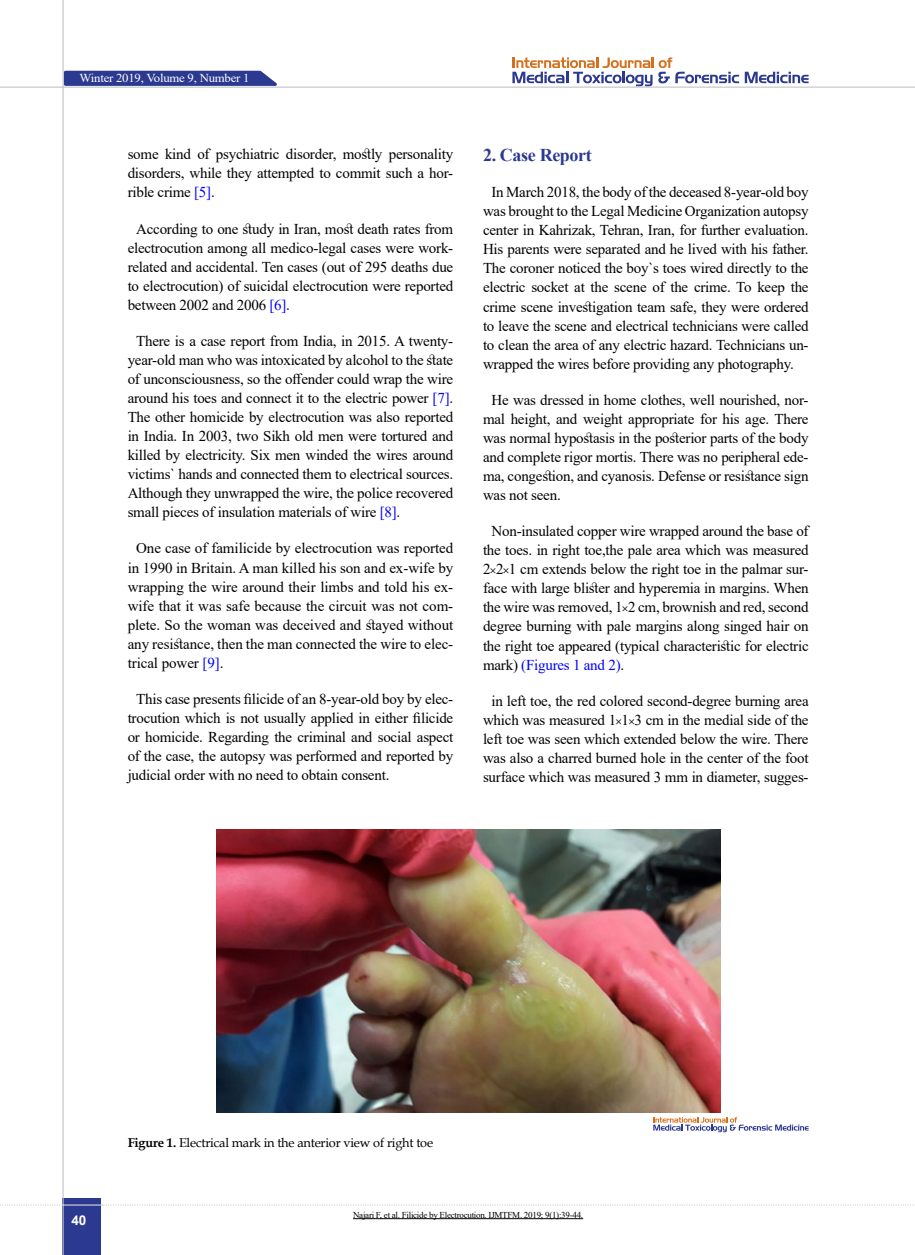
<style>
.page{position:relative;width:915px;height:1255px;background:#fff}
.page>*{position:absolute;margin:0;border:0;box-sizing:border-box;transform-origin:0 0}
.t1{font:700 18px "Times New Roman";letter-spacing:-.02em;color:#2b3990}
.t2{font:15px/19px "Times New Roman";letter-spacing:-.015em;color:#000;text-align:justify}
.t3{font:700 13.5px "Arial";color:#fff}
.t4{font:12.75px "Book Antiqua";letter-spacing:-.015em;color:#000}
.t5{font:12.15px "Times New Roman";letter-spacing:-.015em;color:#fff;scale:1.05 1}
.t6{font:9px "Times New Roman";letter-spacing:-.03em;color:#000}
.s1{color:#00f}
.s2{font-family:"B Mitra"}
.s3{font-weight:700}
</style>
<div class="page">
<div style="left:63px;top:1198px;width:38px;height:56px;background:#2b3990"></div>
<hr style="left:62px;top:0;width:2px;height:1254px;background:#c2c4c6">
<hr style="left:0;top:87px;width:914px;height:1px;background:#c2c4c6">
<hr style="left:63px;top:1204px;width:38px;height:1px;background:#ebebec">
<svg style="left:0;top:1204px;width:63px;height:1px"></svg>
<svg style="left:102px;top:1204px;width:812px;height:1px"></svg>
<svg style="left:512px;top:57px;width:226px;height:29px"></svg>
<svg style="left:744px;top:72px;width:64px;height:11px"></svg>
<img style="left:216px;top:829px;width:504px;height:283px">
<svg style="left:653px;top:1117px;width:155px;height:15px"></svg>
<hr style="left:353px;top:1218px;width:230px;height:1px;background:#000">
<svg style="left:62px;top:69px;width:222px;height:18px;background:#5762a6"></svg>
<p class="t5" style="left:79px;top:69px;width:163px">Winter 2019, Volume 9, Number 1</p>
<p class="t2" style="left:128px;top:144px;width:327px">some kind of psychiatric disorder, mostly personality disorders, while they attempted to commit such a hor&shy;rible crime <span class="s1">[5]</span>.</p>
<p class="t2" style="left:128px;top:218px;width:327px;text-indent:9px">According to one study in Iran, most death rates from electrocution among all medico-legal cases were work&shy;related and accidental. Ten cases (out of 295 deaths due to electrocution) of suicidal electrocution were reported between 2002 and 2006 <span class="s1">[6]</span>.</p>
<p class="t2" style="left:128px;top:331px;width:327px;text-indent:9px">There is a case report from India, in 2015. A twenty&shy;year-old man who was intoxicated by alcohol to the state of unconsciousness, so the offender could wrap the wire around his toes and connect it to the electric power <span class="s1">[7]</span>.<br>The other homicide by electrocution was also reported in India. In 2003, two Sikh old men were tortured and killed by electricity. Six men winded the wires around victims` hands and connected them to electrical sources.<br>Although they unwrapped the wire, the police recovered small pieces of insulation materials of wire <span class="s1">[8]</span>.</p>
<p class="t2" style="left:128px;top:538px;width:327px;text-indent:9px">One case of familicide by electrocution was reported in 1990 in Britain. A man killed his son and ex-wife by wrapping the wire around their limbs and told his ex&shy;wife that it was safe because the circuit was not com&shy;plete. So the woman was deceived and stayed without any resistance, then the man connected the wire to elec&shy;trical power <span class="s1">[9]</span>.</p>
<p class="t2" style="left:128px;top:688px;width:327px;text-indent:9px">This case presents filicide of an 8-year-old boy by elec&shy;trocution which is not usually applied in either filicide or homicide. Regarding the criminal and social aspect of the case, the autopsy was performed and reported by judicial order with no need to obtain consent.</p>
<p class="t1" style="left:483px;top:142px;width:110px">2. Case Report</p>
<p class="t2" style="left:483px;top:182px;width:327px;text-indent:9px">In March 2018, the body of the deceased 8-year-old boy was brought to the Legal Medicine Organization autopsy center in Kahrizak, Tehran, Iran, for further evaluation.<br>His parents were separated and he lived with his father.<br>The coroner noticed the boy`s toes wired directly to the electric socket at the scene of the crime. To keep the crime scene investigation team safe, they were ordered to leave the scene and electrical technicians were called to clean the area of any electric hazard. Technicians un&shy;wrapped the wires before providing any photography.</p>
<p class="t2" style="left:483px;top:390px;width:327px;text-indent:9px">He was dressed in home clothes, well nourished, nor&shy;mal height, and weight appropriate for his age. There was normal hypostasis in the posterior parts of the body and complete rigor mortis. There was no peripheral ede&shy;ma, congestion, and cyanosis. Defense or resistance sign was not seen.</p>
<p class="t2" style="left:483px;top:521px;width:327px;text-indent:9px">Non-insulated copper wire wrapped around the base of the toes. in right toe,the pale area which was measured 2<span class="s2">×</span>2<span class="s2">×</span>1 cm extends below the right toe in the palmar sur&shy;face with large blister and hyperemia in margins. When the wire was removed, 1<span class="s2">×</span>2 cm, brownish and red, second degree burning with pale margins along singed hair on the right toe appeared (typical characteristic for electric mark) <span class="s1">(Figures 1 and 2)</span>.</p>
<p class="t2" style="left:483px;top:690px;width:327px;text-align:center">in left toe, the red colored second-degree burning area which was measured 1<span class="s2">×</span>1<span class="s2">×</span>3 cm in the medial side of the left toe was seen which extended below the wire. There was also a charred burned hole in the center of the foot surface which was measured 3 mm in diameter, sugges-</p>
<p class="t4" style="left:128px;top:1133px;width:307px"><span class="s3">Figure 1.</span> Electrical mark in the anterior view of right toe</p>
<p class="t3" style="left:71px;top:1210px;width:17px">40</p>
<p class="t6" style="left:353px;top:1208px;width:231px">Najari F, et al. Filicide by Electrocution. IJMTFM. 2019; 9(1):39-44.</p>
</div>
